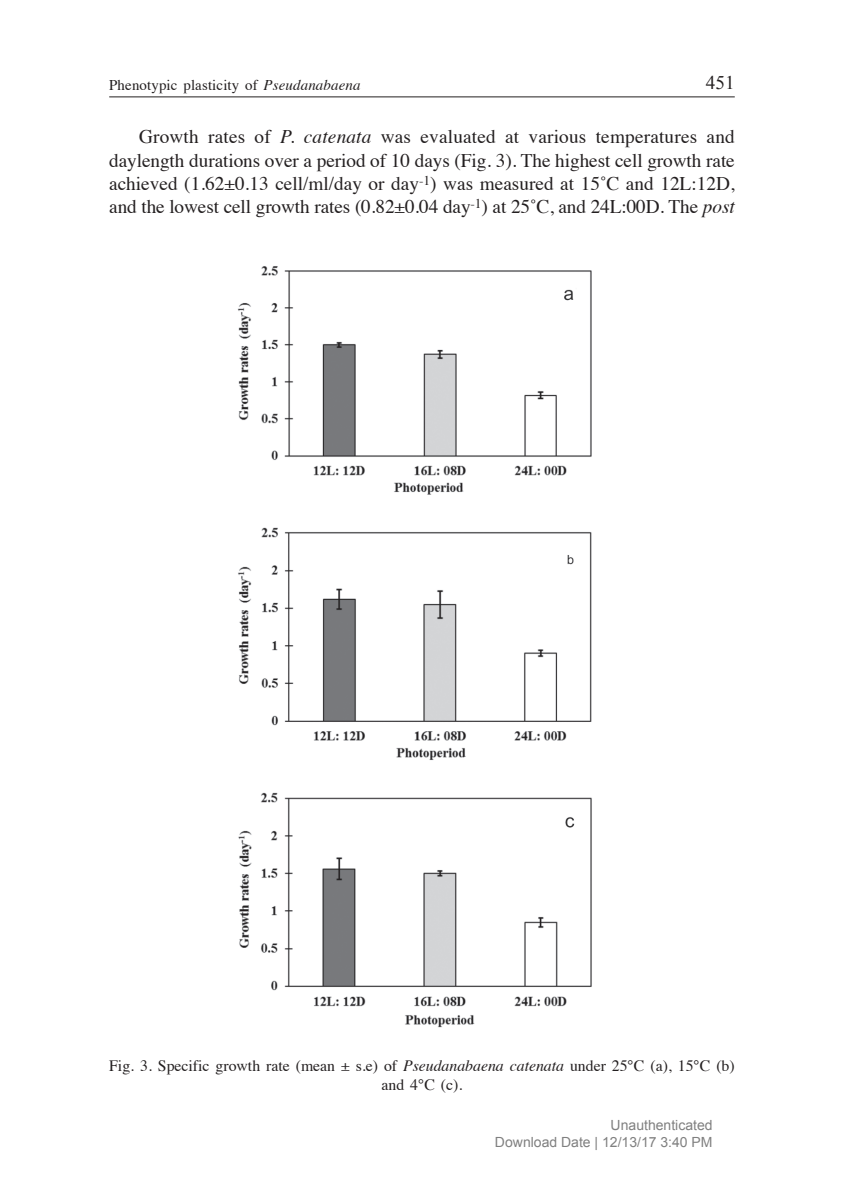
<style>
.page{position:relative;width:844px;height:1191px;background:#fff}
.page>*{position:absolute;margin:0;border:0;box-sizing:border-box;transform-origin:0 0}
.t1{font:19.25px/23.1px "Times";letter-spacing:-.005em;color:#231f20;text-align:justify}
.t2{font:19.25px "Times New Roman";color:#231f20}
.t3{font:15.75px/18.4px "Times";color:#231f20;text-align:center}
.t4{font:14.88px "Times";letter-spacing:.01em;color:#231f20}
.t5{font:14px/17.5px "Arial";color:#808080;text-align:right}
.s1{font-style:italic}
</style>
<div class="page">
<hr style="left:109px;top:96px;width:625px;height:1px;background:#231f20">
<img style="left:237px;top:266px;width:355px;height:229px">
<img style="left:238px;top:527px;width:354px;height:233px">
<img style="left:238px;top:792px;width:354px;height:236px">
<p class="t4" style="left:109px;top:78px;width:253px">Phenotypic plasticity of <span class="s1">Pseudanabaena</span></p>
<p class="t2" style="left:705px;top:72px;width:30px">451</p>
<p class="t1" style="left:109px;top:127px;width:627px;text-indent:30px">Growth rates of <span class="s1">P. catenata</span> was evaluated at various temperatures and daylength durations over a period of 10 days (Fig. 3). The highest cell growth rate achieved (1.62±0.13 cell/ml/day or day<sup>-1</sup>) was measured at 15˚C and 12L:12D, and the lowest cell growth rates (0.82±0.04 day<sup>-1</sup>) at 25˚C, and 24L:00D. The <span class="s1">post</span></p>
<p class="t3" style="left:109px;top:1058px;width:627px">Fig. 3. Specific growth rate (mean ± s.e) of <span class="s1">Pseudanabaena catenata</span> under 25°C (a), 15°C (b) and 4°C (c).</p>
<p class="t5" style="left:495px;top:1117px;width:219px">Unauthenticated<br>Download Date | 12/13/17 3:40 PM</p>
</div>
